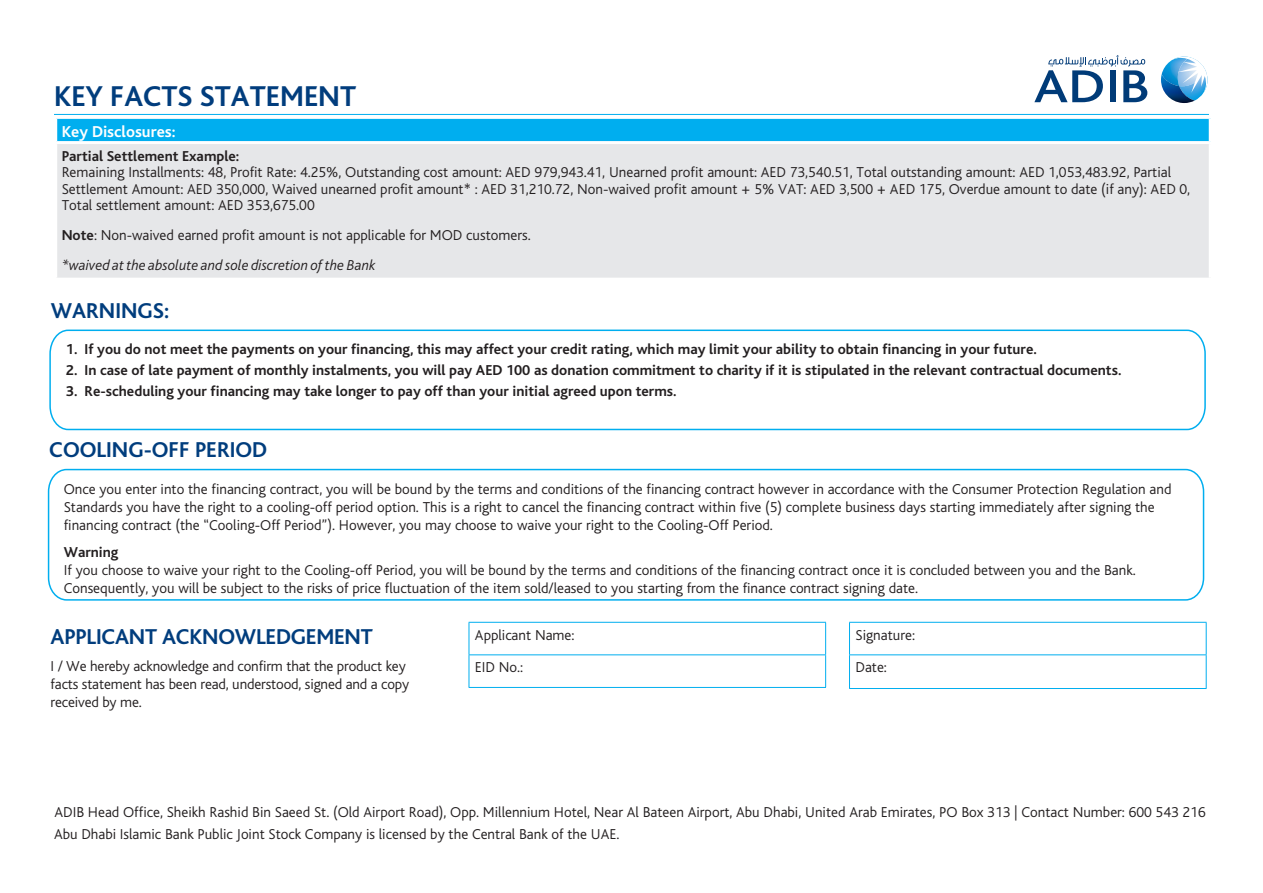
<style>
.page{position:relative;width:1263px;height:893px;background:#fff}
.page>*{position:absolute;margin:0;border:0;box-sizing:border-box;transform-origin:0 0}
.t1{font:700 30px "Bliss";color:#013d7d}
.t2{font:700 22.5px "Bliss";letter-spacing:-.01em;color:#013d7d}
.t3{font:700 16.5px "Bliss";color:#fff}
.t4{font:300 15px/18px "Bliss";color:#231f20}
.t5{font:700 15px "Bliss";color:#231f20}
.t6{font:italic 300 15px "Bliss 2";color:#231f20}
.s1{font-weight:700}
</style>
<div class="page">
<hr style="left:469px;top:622px;width:357px;height:1px;background:#00aeef">
<hr style="left:469px;top:623px;width:1px;height:31px;background:#00aeef">
<hr style="left:825px;top:623px;width:1px;height:31px;background:#00aeef">
<hr style="left:469px;top:654px;width:357px;height:1px;background:#00aeef">
<hr style="left:469px;top:655px;width:1px;height:32px;background:#00aeef">
<hr style="left:825px;top:655px;width:1px;height:32px;background:#00aeef">
<hr style="left:469px;top:687px;width:357px;height:1px;background:#00aeef">
<hr style="left:849px;top:622px;width:357px;height:1px;background:#00aeef">
<hr style="left:849px;top:623px;width:1px;height:31px;background:#00aeef">
<hr style="left:1206px;top:623px;width:1px;height:31px;background:#00aeef">
<hr style="left:849px;top:654px;width:357px;height:1px;background:#00aeef">
<hr style="left:849px;top:655px;width:1px;height:33px;background:#00aeef">
<hr style="left:1206px;top:655px;width:1px;height:33px;background:#00aeef">
<hr style="left:849px;top:688px;width:357px;height:1px;background:#00aeef">
<svg style="left:49px;top:329px;width:1157px;height:102px"></svg>
<img style="left:1162px;top:61px;width:9px;height:13px">
<img style="left:1161px;top:74px;width:33px;height:29px">
<svg style="left:1171px;top:56px;width:37px;height:45px"></svg>
<svg style="left:1034px;top:55px;width:113px;height:47px"></svg>
<hr style="left:54px;top:114px;width:1155px;height:1px;background:#00aeef">
<svg style="left:47px;top:468px;width:1158px;height:133px"></svg>
<div style="left:56px;top:117px;width:1154px;height:26px;background:#00aeef"></div>
<div style="left:56px;top:143px;width:1154px;height:136px;background:#e6e7e9"></div>
<hr style="left:54px;top:116px;width:1158px;height:3px;background:#fff">
<hr style="left:54px;top:119px;width:3px;height:22px;background:#fff">
<hr style="left:1209px;top:119px;width:3px;height:22px;background:#fff">
<hr style="left:54px;top:141px;width:1158px;height:3px;background:#fff">
<hr style="left:54px;top:144px;width:3px;height:134px;background:#fff">
<hr style="left:1209px;top:144px;width:3px;height:134px;background:#fff">
<hr style="left:54px;top:278px;width:1158px;height:3px;background:#fff">
<p class="t1" style="left:54px;top:80px;width:304px">KEY FACTS STATEMENT</p>
<p class="t3" style="left:62px;top:123px;width:115px">Key Disclosures:</p>
<p class="t5" style="left:62px;top:148px;width:179px">Partial Settlement Example:</p>
<p class="t4" style="left:62px;top:164px;width:1130px;line-height:16.5px">Remaining Installments: 48, Profit Rate: 4.25%, Outstanding cost amount: AED 979,943.41, Unearned profit amount: AED 73,540.51, Total outstanding amount: AED 1,053,483.92, Partial<br>Settlement Amount: AED 350,000, Waived unearned profit amount* : AED 31,210.72, Non-waived profit amount + 5% VAT: AED 3,500 + AED 175, Overdue amount to date (if any): AED 0,<br>Total settlement amount: AED 353,675.00</p>
<p class="t4" style="left:62px;top:226px;width:470px"><span class="s1">Note</span>: Non-waived earned profit amount is not applicable for MOD customers.</p>
<p class="t6" style="left:62px;top:256px;width:315px">*waived at the absolute and sole discretion of the Bank</p>
<p class="t2" style="left:51px;top:299px;width:120px">WARNINGS:</p>
<p class="t5" style="left:66px;top:342px;width:972px">1. If you do not meet the payments on your financing, this may affect your credit rating, which may limit your ability to obtain financing in your future.</p>
<p class="t5" style="left:66px;top:362px;width:1057px">2. In case of late payment of monthly instalments, you will pay AED 100 as donation commitment to charity if it is stipulated in the relevant contractual documents.</p>
<p class="t5" style="left:66px;top:383px;width:612px">3. Re-scheduling your financing may take longer to pay off than your initial agreed upon terms.</p>
<p class="t2" style="left:49px;top:438px;width:219px">COOLING-OFF PERIOD</p>
<p class="t4" style="left:64px;top:480px;width:1109px">Once you enter into the financing contract, you will be bound by the terms and conditions of the financing contract however in accordance with the Consumer Protection Regulation and<br>Standards you have the right to a cooling-off period option. This is a right to cancel the financing contract within five (5) complete business days starting immediately after signing the financing contract (the “Cooling-Off Period”). However, you may choose to waive your right to the Cooling-Off Period.</p>
<p class="t5" style="left:64px;top:544px;width:56px">Warning</p>
<p class="t4" style="left:64px;top:561px;width:1073px">If you choose to waive your right to the Cooling-off Period, you will be bound by the terms and conditions of the financing contract once it is concluded between you and the Bank.<br>Consequently, you will be subject to the risks of price fluctuation of the item sold/leased to you starting from the finance contract signing date.</p>
<p class="t2" style="left:51px;top:625px;width:324px">APPLICANT ACKNOWLEDGEMENT</p>
<p class="t4" style="left:51px;top:657px;width:360px">I / We hereby acknowledge and confirm that the product key facts statement has been read, understood, signed and a copy received by me.</p>
<p class="t4" style="left:475px;top:626px;width:101px">Applicant Name:</p>
<p class="t4" style="left:475px;top:659px;width:50px">EID No.:</p>
<p class="t4" style="left:855px;top:626px;width:61px">Signature:</p>
<p class="t4" style="left:855px;top:659px;width:33px">Date:</p>
<p class="t4" style="left:55px;top:804px;width:1153px">ADIB Head Office, Sheikh Rashid Bin Saeed St. (Old Airport Road), Opp. Millennium Hotel, Near Al Bateen Airport, Abu Dhabi, United Arab Emirates, PO Box 313 | Contact Number: 600 543 216</p>
<p class="t4" style="left:54px;top:825px;width:567px">Abu Dhabi Islamic Bank Public Joint Stock Company is licensed by the Central Bank of the UAE.</p>
</div>
